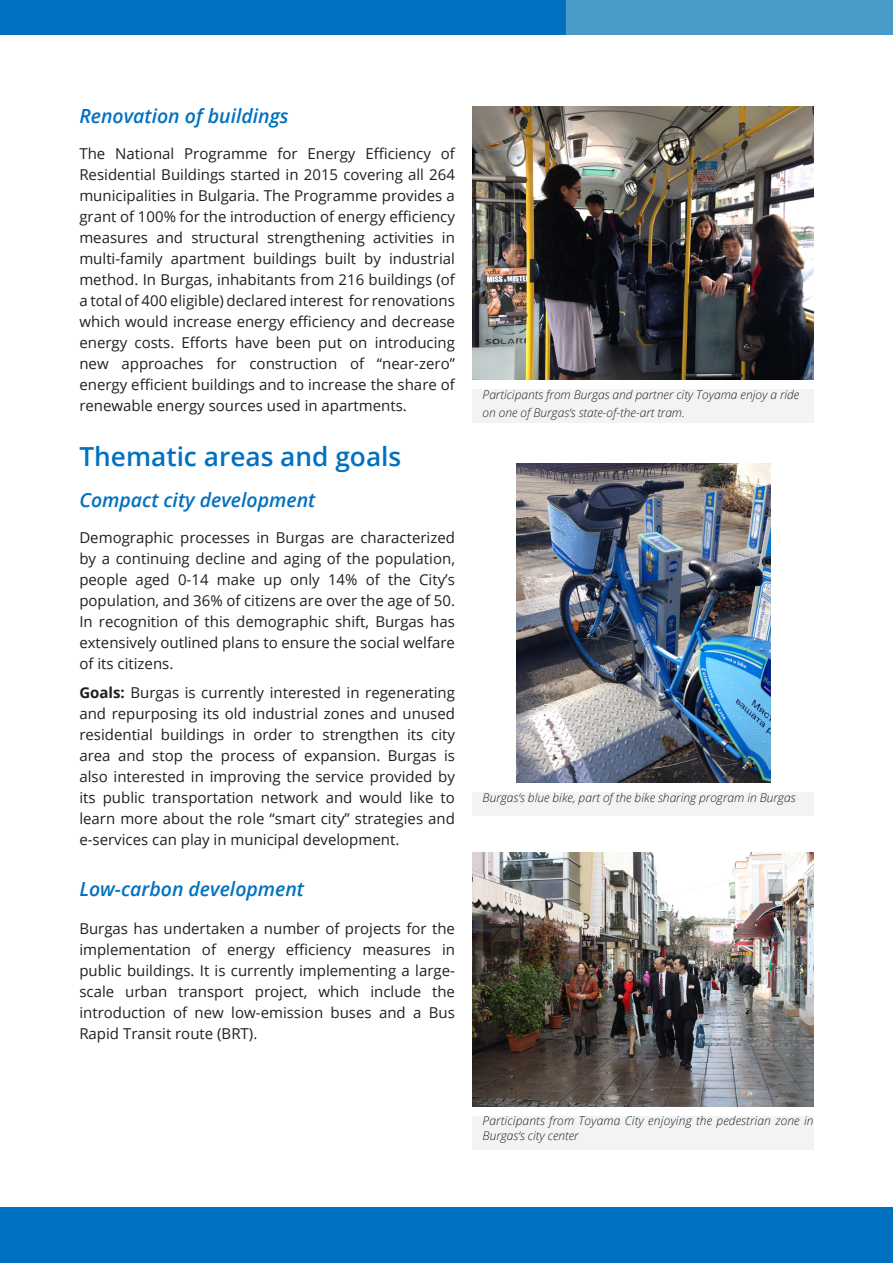
<style>
.page{position:relative;width:893px;height:1263px;background:#fff}
.page>*{position:absolute;margin:0;border:0;box-sizing:border-box;transform-origin:0 0}
.t1{font:600 26.25px "Open Sans";color:#0071c1}
.t2{font:italic 600 19.5px "Open Sans";color:#0071c1}
.t3{font:15px/21px "Open Sans";color:#231f20;text-align:justify}
.Box_Text{font:italic 300 12px/18px "Open Sans";color:#231f20}
.s1{font-weight:700}
</style>
<div class="page">
<div style="left:0;top:1208px;width:893px;height:55px;background:#0071c1"></div>
<img style="left:0;top:0;width:893px;height:34px">
<div style="left:472px;top:390px;width:342px;height:33px;background:#f2f3f4"></div>
<div style="left:472px;top:793px;width:342px;height:23px;background:#f2f3f4"></div>
<div style="left:472px;top:1116px;width:342px;height:33px;background:#f2f3f4"></div>
<img style="left:517px;top:463px;width:253px;height:320px">
<img style="left:472px;top:852px;width:342px;height:255px">
<img style="left:472px;top:106px;width:342px;height:273px">
<p class="t2" style="left:79px;top:103px;width:211px">Renovation of buildings</p>
<p class="t3" style="left:79px;top:143px;width:377px">The National Programme for Energy Efficiency of Residential Buildings started in 2015 covering all 264 municipalities in Bulgaria. The Programme provides a grant of 100% for the introduction of energy efficiency measures and structural strengthening activities in multi-family apartment buildings built by industrial method. In Burgas, inhabitants from 216 buildings (of a total of 400 eligible) declared interest for renovations which would increase energy efficiency and decrease energy costs. Efforts have been put on introducing new approaches for construction of “near-zero” energy efficient buildings and to increase the share of renewable energy sources used in apartments.</p>
<p class="t1" style="left:79px;top:438px;width:323px">Thematic areas and goals</p>
<p class="t2" style="left:79px;top:486px;width:237px">Compact city development</p>
<p class="t3" style="left:79px;top:526px;width:377px">Demographic processes in Burgas are characterized by a continuing decline and aging of the population, people aged 0-14 make up only 14% of the City’s population, and 36% of citizens are over the age of 50.<br>In recognition of this demographic shift, Burgas has extensively outlined plans to ensure the social welfare of its citizens.</p>
<p class="t3" style="left:79px;top:682px;width:377px"><span class="s1">Goals:</span> Burgas is currently interested in regenerating and repurposing its old industrial zones and unused residential buildings in order to strengthen its city area and stop the process of expansion. Burgas is also interested in improving the service provided by its public transportation network and would like to learn more about the role “smart city” strategies and e-services can play in municipal development.</p>
<p class="t2" style="left:79px;top:875px;width:226px">Low-carbon development</p>
<p class="t3" style="left:79px;top:917px;width:377px">Burgas has undertaken a number of projects for the implementation of energy efficiency measures in public buildings. It is currently implementing a large&shy;scale urban transport project, which include the introduction of new low-emission buses and a Bus Rapid Transit route (BRT).</p>
<p class="Box_Text" style="left:483px;top:385px;width:318px">Participants from Burgas and partner city Toyama enjoy a ride on one of Burgas‘s state-of-the-art tram.</p>
<p class="Box_Text" style="left:483px;top:788px;width:314px">Burgas‘s blue bike, part of the bike sharing program in Burgas</p>
<p class="Box_Text" style="left:483px;top:1113px;width:332px;line-height:15px">Participants from Toyama City enjoying the pedestrian zone in<br>Burgas‘s city center</p>
</div>
